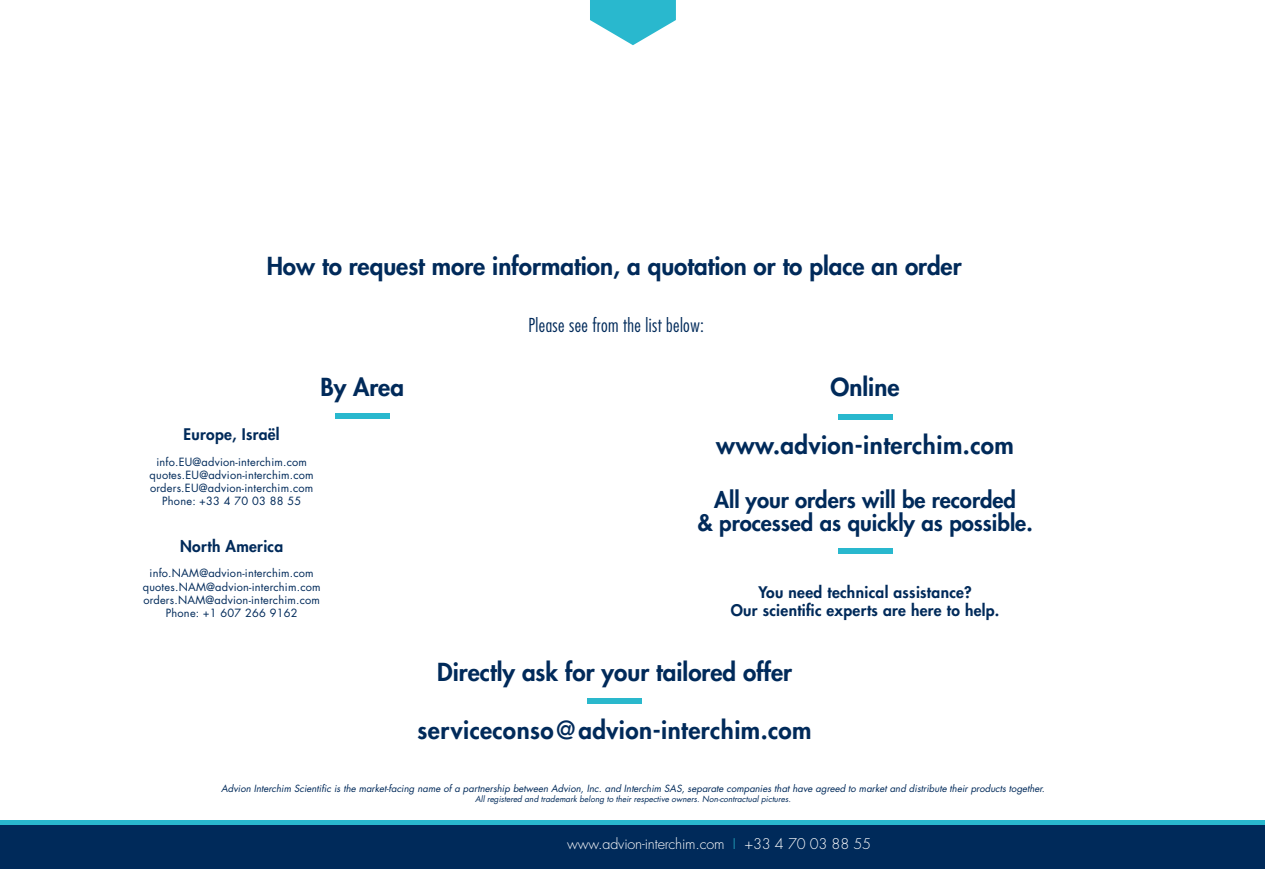
<style>
.page{position:relative;width:1265px;height:869px;background:#fff}
.page>*{position:absolute;margin:0;border:0;box-sizing:border-box;transform-origin:0 0}
.t1{font:800 24.15px "Futura LT Pro";color:#002a5a}
.t2{font:800 24.15px "Futura LT Pro";letter-spacing:.02em;color:#002a5a}
.t3{font:800 22.05px/23.4px "Futura LT Pro";color:#002a5a;text-align:center}
.t4{font:300 condensed 18.72px "Futura LT Pro";letter-spacing:.02em;color:#002a5a}
.t5{font:800 15.58px/18.7px "Futura LT Pro";letter-spacing:.02em;color:#002a5a;text-align:center}
.t6{font:300 14.35px "Futura LT Pro";letter-spacing:-.01em;color:#fff}
.t7{font:11.03px/13.3px "Futura LT Pro";letter-spacing:.02em;color:#002a5a;text-align:center}
.t8{font:italic 9.62px "Futura LT Pro";color:#002a5a}
.t9{font:italic 8.22px "Futura LT Pro";color:#002a5a}
.s1{color:#29b8ce}
</style>
<div class="page">
<svg style="left:590px;top:0;width:86px;height:45px"></svg>
<div style="left:0;top:822px;width:1265px;height:46px;background:#002a5a"></div>
<hr style="left:0;top:820px;width:1265px;height:4px;background:#29b8ce">
<div style="left:587px;top:698px;width:55px;height:5px;background:#2ab8cc"></div>
<div style="left:838px;top:548px;width:54px;height:5px;background:#29b8ce"></div>
<div style="left:838px;top:414px;width:54px;height:5px;background:#29b8ce"></div>
<div style="left:335px;top:413px;width:54px;height:6px;background:#29b8ce"></div>
<h1 class="t1" style="left:267px;top:247px;width:696px">How to request more information, a quotation or to place an order</h1>
<h3 class="t4" style="left:529px;top:313px;width:177px">Please see from the list below:</h3>
<h1 class="t1" style="left:320px;top:369px;width:85px">By Area</h1>
<h3 class="t5" style="left:184px;top:424px;width:98px">Europe, Israël</h3>
<p class="t7" style="left:150px;top:454px;width:166px">info.EU@advion-interchim.com quotes.EU@advion-interchim.com orders.EU@advion-interchim.com<br>Phone: +33 4 70 03 88 55</p>
<h3 class="t5" style="left:180px;top:535px;width:105px">North America</h3>
<p class="t7" style="left:143px;top:566px;width:179px">info.NAM@advion-interchim.com quotes.NAM@advion-interchim.com orders.NAM@advion-interchim.com<br>Phone: +1 607 266 9162</p>
<h1 class="t1" style="left:831px;top:369px;width:70px">Online</h1>
<h1 class="t2" style="left:716px;top:426px;width:299px">www.advion-interchim.com</h1>
<h2 class="t3" style="left:697px;top:486px;width:337px">All your orders will be recorded<br>&amp; processed as quickly as possible.</h2>
<h3 class="t5" style="left:731px;top:581px;width:270px">You need technical assistance?<br>Our scientific experts are here to help.</h3>
<h1 class="t1" style="left:437px;top:653px;width:356px">Directly ask for your tailored offer</h1>
<h1 class="t2" style="left:418px;top:711px;width:396px">serviceconso@advion-interchim.com</h1>
<p class="t8" style="left:221px;top:781px;width:825px">Advion Interchim Scientific is the market-facing name of a partnership between Advion, Inc. and Interchim SAS, separate companies that have agreed to market and distribute their products together.</p>
<p class="t9" style="left:475px;top:792px;width:317px">All registered and trademark belong to their respective owners. Non-contractual pictures.</p>
<h3 class="t6" style="left:567px;top:834px;width:306px">www.advion-interchim.com <span class="s1">I</span> +33 4 70 03 88 55</h3>
</div>
